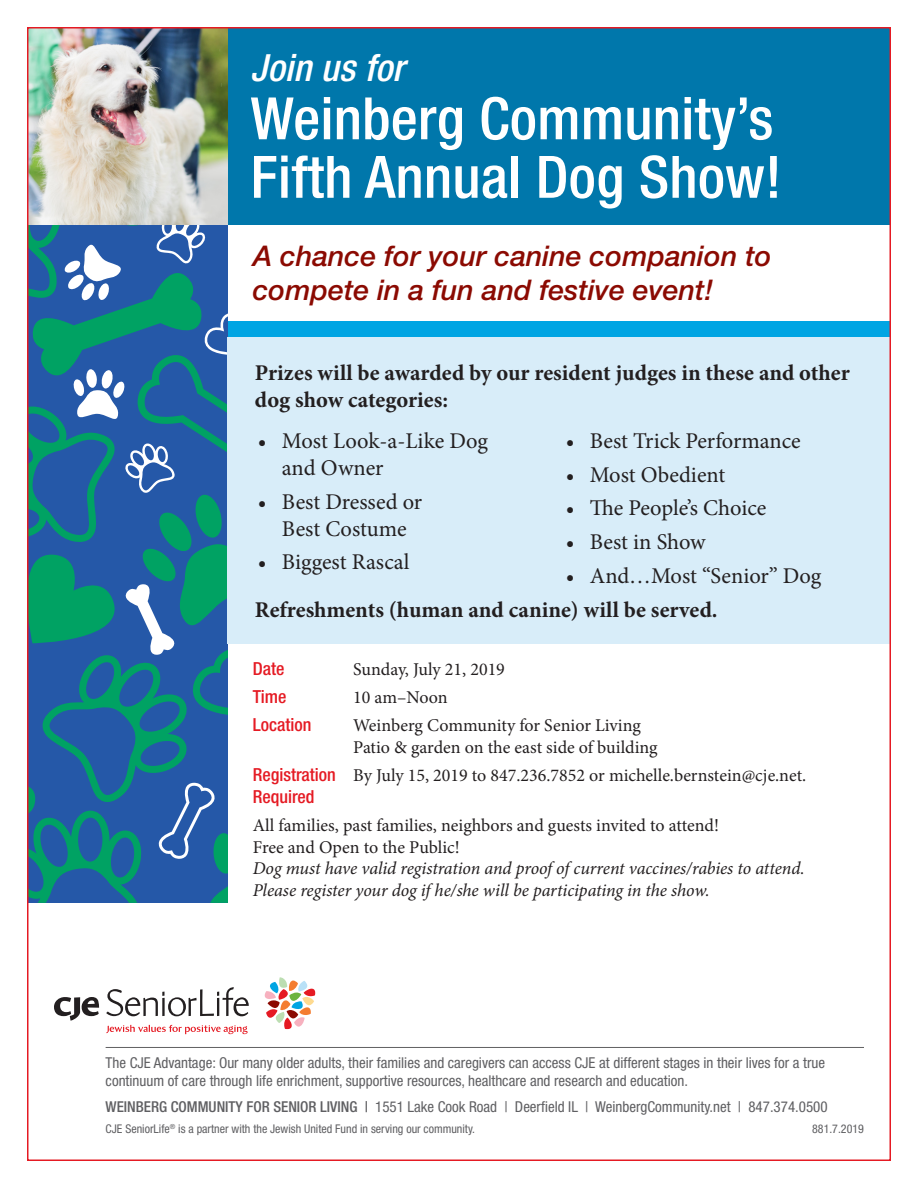
<style>
.page{position:relative;width:918px;height:1188px;background:#fff}
.page>*{position:absolute;margin:0;border:0;box-sizing:border-box;transform-origin:0 0}
.t1{font:500 condensed 58.5px/58.5px "Helvetica Neue LT Std";letter-spacing:.005em;color:#fff}
.t2{font:italic 500 condensed 37.5px "Helvetica Neue LT Std";letter-spacing:.005em;color:#fff}
.t3{font:italic 500 28.5px/34.2px "Helvetica Neue LT Std";color:#8b0a02}
.t4{font:22.5px/27px "Minion Pro";color:#231f20}
.Presenter{font:700 22.5px/27px "Minion Pro";color:#231f20}
.Details_Tabs{font:18px/21.6px "Minion Pro";color:#231f20}
.t5{font:italic 18px/21.6px "Minion Pro";letter-spacing:-.01em;color:#231f20}
.t6{font:500 condensed 18px "Helvetica Neue LT Std";color:#e51a23}
.t7{font:condensed 15px/18px "Helvetica Neue LT Std";color:#5f5f62}
.t8{font:condensed 12px "Helvetica Neue LT Std";color:#5f5f62}
.s1{font-family:"Helvetica Neue LT Std";font-weight:500;font-stretch:condensed;color:#e51a23}
.s2{font-weight:500}
</style>
<div class="page">
<div style="left:27px;top:321px;width:864px;height:16px;background:#00a5e3"></div>
<svg style="left:30px;top:225px;width:198px;height:678px;background:#246f9b"></svg>
<div style="left:224px;top:27px;width:667px;height:198px;background:#0077ab"></div>
<img style="left:30px;top:30px;width:198px;height:195px">
<svg style="left:264px;top:977px;width:51px;height:52px"></svg>
<svg style="left:106px;top:987px;width:143px;height:29px"></svg>
<svg style="left:54px;top:997px;width:45px;height:24px"></svg>
<svg style="left:106px;top:1025px;width:142px;height:9px"></svg>
<hr style="left:106px;top:1047px;width:758px;height:1px;background:#5f5f62">
<div style="left:228px;top:337px;width:663px;height:307px;background:#d8edf9"></div>
<p class="t2" style="left:251px;top:45px;width:155px">Join us for</p>
<p class="t1" style="left:251px;top:89px;width:533px">Weinberg Community’s<br>Fifth Annual Dog Show!</p>
<p class="t3" style="left:253px;top:238px;width:520px">A chance for your canine companion to compete in a fun and festive event!</p>
<p class="Presenter" style="left:255px;top:359px;width:596px">Prizes will be awarded by our resident judges in these and other dog show categories:</p>
<p class="t4" style="left:282px;top:427px;width:208px;text-indent:-24px">• Most Look-a-Like Dog and Owner</p>
<p class="t4" style="left:258px;top:488px;width:166px;text-align:center">• Best Dressed or<br>Best Costume</p>
<p class="t4" style="left:258px;top:549px;width:153px">• Biggest Rascal</p>
<p class="t4" style="left:566px;top:427px;width:237px">• Best Trick Performance</p>
<p class="t4" style="left:566px;top:461px;width:161px">• Most Obedient</p>
<p class="t4" style="left:566px;top:495px;width:202px">• The People’s Choice</p>
<p class="t4" style="left:566px;top:528px;width:141px">• Best in Show</p>
<p class="t4" style="left:566px;top:562px;width:257px">• And…Most “Senior” Dog</p>
<p class="Presenter" style="left:255px;top:596px;width:464px">Refreshments (human and canine) will be served.</p>
<p class="t6" style="left:253px;top:657px;width:33px">Date</p>
<p class="Details_Tabs" style="left:353px;top:658px;width:153px">Sunday, July 21, 2019</p>
<p class="t6" style="left:253px;top:686px;width:35px">Time</p>
<p class="Details_Tabs" style="left:353px;top:686px;width:96px">10 am–Noon</p>
<p class="t6" style="left:253px;top:714px;width:60px">Location</p>
<p class="Details_Tabs" style="left:353px;top:715px;width:289px">Weinberg Community for Senior Living</p>
<p class="Details_Tabs" style="left:353px;top:736px;width:306px">Patio &amp; garden on the east side of building</p>
<p class="Details_Tabs" style="left:253px;top:765px;width:555px"><span class="s1">Registration</span> By July 15, 2019 to 847.236.7852 or michelle.bernstein@cje.net.<br><span class="s1">Required</span></p>
<p class="Details_Tabs" style="left:253px;top:815px;width:468px">All families, past families, neighbors and guests invited to attend!</p>
<p class="Details_Tabs" style="left:253px;top:836px;width:209px">Free and Open to the Public!</p>
<p class="t5" style="left:253px;top:858px;width:553px">Dog must have valid registration and proof of current vaccines/rabies to attend.<br>Please register your dog if he/she will be participating in the show.</p>
<p class="t7" style="left:106px;top:1054px;width:721px">The CJE Advantage: Our many older adults, their families and caregivers can access CJE at different stages in their lives for a true continuum of care through life enrichment, supportive resources, healthcare and research and education.</p>
<p class="t7" style="left:106px;top:1098px;width:724px"><span class="s2">WEINBERG COMMUNITY FOR SENIOR LIVING |</span> 1551 Lake Cook Road | Deerfield IL | WeinbergCommunity.net | 847.374.0500</p>
<p class="t8" style="left:106px;top:1122px;width:371px">CJE SeniorLife<sup>®</sup> is a partner with the Jewish United Fund in serving our community.</p>
<p class="t8" style="left:812px;top:1122px;width:53px">881.7.2019</p>
</div>
